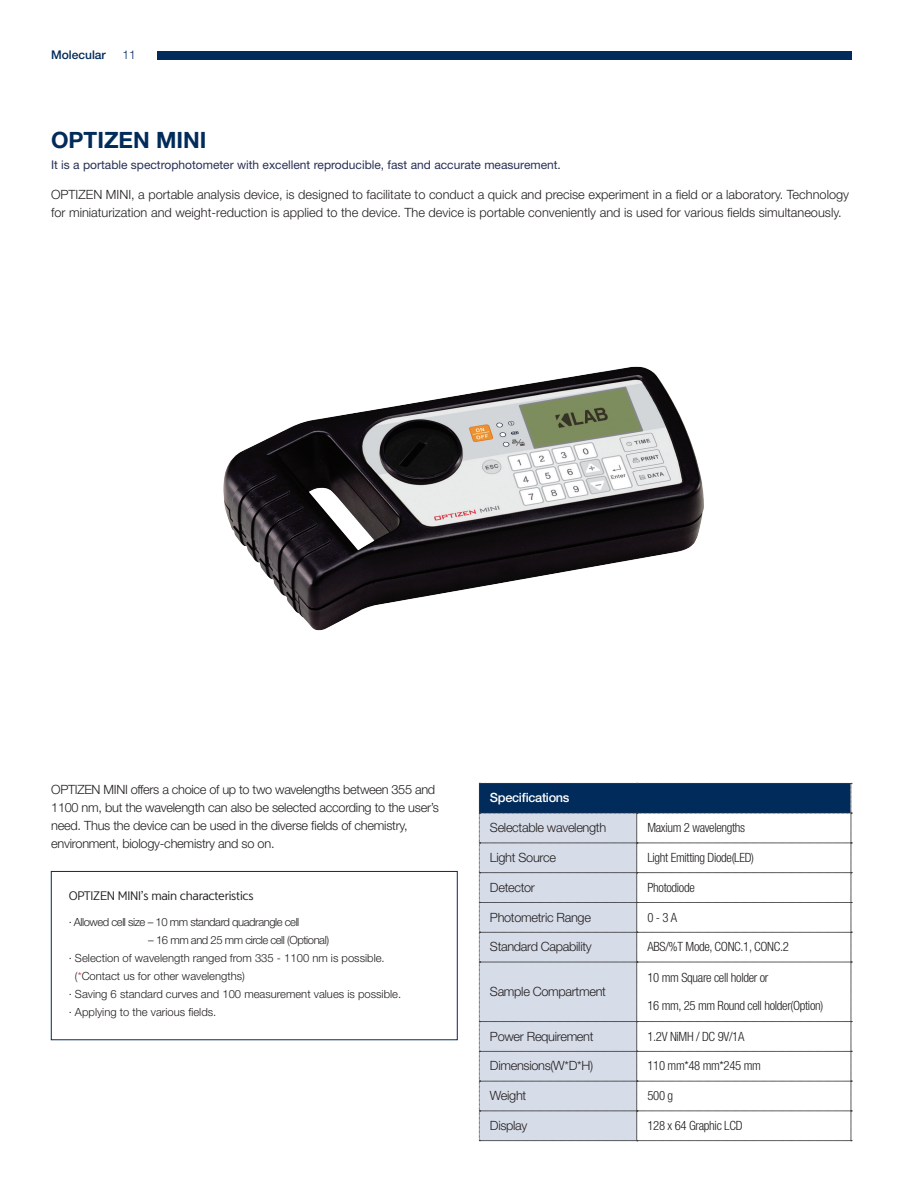
<style>
.page{position:relative;width:915px;height:1191px;background:#fff}
.page>*{position:absolute;margin:0;border:0;box-sizing:border-box;transform-origin:0 0}
.t1{font:700 22.5px "Helvetica Neue LT Std";color:#002b5a}
.t2{font:300 12.75px "Helvetica Neue LT Std";letter-spacing:-.02em;color:#231f20}
.t3{font:300 12.75px "Helvetica Neue LT Std";color:#231f20}
.t4{font:300 condensed 12.75px "Helvetica Neue LT Std";letter-spacing:-.025em;color:#231f20}
.t5{font:500 12.75px "Helvetica Neue LT Std";letter-spacing:-.025em;color:#fff}
.t6{font:12px "Helvetica Neue LT Std";color:#293156}
.t7{font:500 12px "Helvetica Neue LT Std";color:#002b5a}
.t8{font:300 12px "Helvetica Neue LT Std";color:#002b5a}
.t9{font:300 11.25px "Helvetica Neue LT Std";color:#231f20}
.t10{font:300 11.25px "Helvetica Neue LT Std";letter-spacing:-.04em;color:#231f20}
.t11{font:11.25px "Yoon Gothic Std 750";letter-spacing:-.025em;color:#231f20}
.s1{color:#d1232a}
</style>
<div class="page">
<img style="left:223px;top:366px;width:481px;height:265px">
<div style="left:51px;top:871px;width:406px;height:169px;border:1px solid #002b5a"></div>
<svg style="left:479px;top:783px;width:372px;height:358px"></svg>
<div style="left:157px;top:51px;width:693px;height:9px;background:#002b5a"></div>
<p class="t7" style="left:51px;top:48px;width:56px">Molecular</p>
<p class="t8" style="left:122px;top:48px;width:15px">11</p>
<p class="t1" style="left:51px;top:126px;width:157px">OPTIZEN MINI</p>
<p class="t6" style="left:51px;top:157px;width:511px">It is a portable spectrophotometer with excellent reproducible, fast and accurate measurement.</p>
<p class="t3" style="left:51px;top:187px;width:799px">OPTIZEN MINI, a portable analysis device, is designed to facilitate to conduct a quick and precise experiment in a field or a laboratory. Technology</p>
<p class="t3" style="left:51px;top:205px;width:791px">for miniaturization and weight-reduction is applied to the device. The device is portable conveniently and is used for various fields simultaneously.</p>
<p class="t2" style="left:51px;top:781px;width:385px">OPTIZEN MINI offers a choice of up to two wavelengths between 355 and</p>
<p class="t2" style="left:51px;top:799px;width:389px">1100 nm, but the wavelength can also be selected according to the user’s</p>
<p class="t2" style="left:51px;top:817px;width:358px">need. Thus the device can be used in the diverse fields of chemistry,</p>
<p class="t2" style="left:51px;top:835px;width:225px">environment, biology-chemistry and so on.</p>
<p class="t11" style="left:69px;top:888px;width:186px">OPTIZEN MINI’s main characteristics</p>
<p class="t10" style="left:69px;top:915px;width:232px">· Allowed cell size – 10 mm standard quadrangle cell</p>
<p class="t10" style="left:148px;top:933px;width:182px">– 16 mm and 25 mm circle cell (Optional)</p>
<p class="t9" style="left:69px;top:951px;width:317px">· Selection of wavelength ranged from 335 - 1100 nm is possible.</p>
<p class="t9" style="left:75px;top:969px;width:171px">(<span class="s1">*</span>Contact us for other wavelengths)</p>
<p class="t9" style="left:69px;top:987px;width:334px">· Saving 6 standard curves and 100 measurement values is possible.</p>
<p class="t9" style="left:69px;top:1005px;width:149px">· Applying to the various fields.</p>
<p class="t5" style="left:490px;top:790px;width:81px">Specifications</p>
<p class="t2" style="left:490px;top:820px;width:118px">Selectable wavelength</p>
<p class="t4" style="left:647px;top:820px;width:99px">Maxium 2 wavelengths</p>
<p class="t2" style="left:490px;top:849px;width:67px">Light Source</p>
<p class="t4" style="left:647px;top:850px;width:108px">Light Emitting Diode(LED)</p>
<p class="t2" style="left:490px;top:879px;width:47px">Detector</p>
<p class="t4" style="left:647px;top:880px;width:49px">Photodiode</p>
<p class="t2" style="left:490px;top:909px;width:102px">Photometric Range</p>
<p class="t4" style="left:647px;top:909px;width:31px">0 - 3 A</p>
<p class="t2" style="left:490px;top:939px;width:103px">Standard Capability</p>
<p class="t4" style="left:647px;top:939px;width:143px">ABS/%T Mode, CONC.1, CONC.2</p>
<p class="t2" style="left:490px;top:983px;width:117px">Sample Compartment</p>
<p class="t4" style="left:647px;top:970px;width:122px">10 mm Square cell holder or</p>
<p class="t4" style="left:647px;top:998px;width:177px">16 mm, 25 mm Round cell holder(Option)</p>
<p class="t2" style="left:490px;top:1028px;width:105px">Power Requirement</p>
<p class="t4" style="left:647px;top:1028px;width:98px">1.2V NiMH / DC 9V/1A</p>
<p class="t2" style="left:490px;top:1058px;width:105px">Dimensions(W*D*H)</p>
<p class="t4" style="left:647px;top:1058px;width:115px">110 mm*48 mm*245 mm</p>
<p class="t2" style="left:490px;top:1087px;width:38px">Weight</p>
<p class="t4" style="left:647px;top:1088px;width:27px">500 g</p>
<p class="t2" style="left:490px;top:1117px;width:39px">Display</p>
<p class="t4" style="left:647px;top:1118px;width:97px">128 x 64 Graphic LCD</p>
</div>
